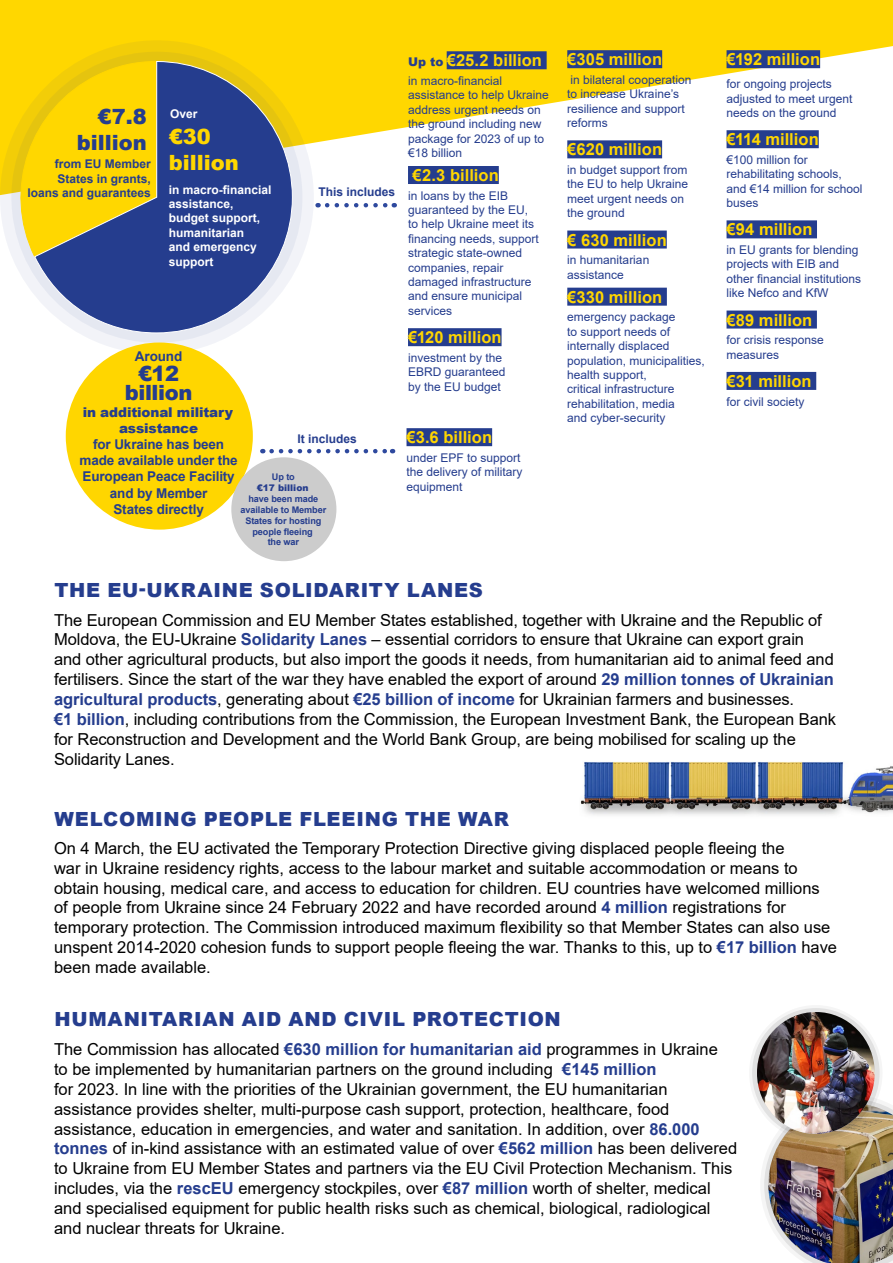
<style>
.page{position:relative;width:893px;height:1263px;background:#fff}
.page>*{position:absolute;margin:0;border:0;box-sizing:border-box;transform-origin:0 0}
.texte_fin{font:900 21px "Arial";color:#253d8e}
.texte_fin-2{font:900 21px/25.2px "Arial";color:#ffd700}
.texte_bulles_blanc{font:900 21px/19.5px "Arial";letter-spacing:-.02em;color:#253d8e;text-align:center}
.subhead{font:900 19.5px "Arial";letter-spacing:.035em;color:#253d8e}
.subhead-2{font:16.5px/19.8px "Arial";color:#000}
.texte_fin-3{font:700 16.5px "Arial";color:#ffd600}
.texte_bulles_blanc-2{font:700 13.5px/16.2px "Arial";letter-spacing:-.01em;color:#253d8e;text-align:center}
.texte_fin-4{font:12px/14.4px "Arial";color:#253d8e}
.texte_fin-5{font:700 12px/14.4px "Arial";color:#fff}
.texte_fin-6{font:700 12px/14.4px "Arial";color:#253d8e;text-align:right}
.texte_bulles_bleu_sm{font:700 9.15px/10.9px "Arial";letter-spacing:-.01em;color:#253d8e;text-align:center}
.texte_bulles_bleu_sm-2{font:900 9.15px "Arial";color:#253d8e}
.s1{font-weight:900}
.s2{font-weight:900;font-size:12px;color:#253d8e}
.s3{font-weight:700;color:#253d8e}
</style>
<div class="page">
<svg style="left:0;top:0;width:893px;height:184px;fill:#ffd700"></svg>
<svg style="left:327px;top:203px;width:68px;height:4px"></svg>
<svg style="left:272px;top:449px;width:121px;height:4px"></svg>
<svg style="left:0;top:40px;width:314px;height:314px;fill:#f2f3f8"></svg>
<svg style="left:11px;top:52px;width:291px;height:291px;background:#e5dca8"></svg>
<svg style="left:2px;top:61px;width:32px;height:197px;background:#f6d93c"></svg>
<svg style="left:34px;top:61px;width:259px;height:273px;background:#84846a"></svg>
<div style="left:447px;top:51px;width:100px;height:18px;background:#253d8e"></div>
<div style="left:408px;top:166px;width:91px;height:18px;background:#253d8e"></div>
<div style="left:408px;top:328px;width:94px;height:18px;background:#253d8e"></div>
<div style="left:567px;top:50px;width:95px;height:18px;background:#253d8e"></div>
<div style="left:567px;top:140px;width:95px;height:18px;background:#253d8e"></div>
<div style="left:567px;top:231px;width:100px;height:18px;background:#253d8e"></div>
<div style="left:567px;top:288px;width:100px;height:18px;background:#253d8e"></div>
<div style="left:726px;top:50px;width:94px;height:18px;background:#253d8e"></div>
<div style="left:726px;top:130px;width:93px;height:18px;background:#253d8e"></div>
<div style="left:726px;top:220px;width:91px;height:18px;background:#253d8e"></div>
<div style="left:726px;top:311px;width:91px;height:18px;background:#253d8e"></div>
<div style="left:726px;top:372px;width:90px;height:18px;background:#253d8e"></div>
<svg style="left:764px;top:1102px;width:113px;height:108px"></svg>
<img style="left:768px;top:1103px;width:125px;height:160px">
<img style="left:580px;top:761px;width:313px;height:54px">
<div style="left:406px;top:428px;width:86px;height:18px;background:#253d8e"></div>
<div style="left:66px;top:342px;width:187px;height:188px;background:#ffd600;border-radius:50%"></div>
<div style="left:231px;top:457px;width:105px;height:104px;background:#ccc;border-radius:50%"></div>
<svg style="left:749px;top:1005px;width:134px;height:136px"></svg>
<img style="left:757px;top:1012px;width:118px;height:122px">
<p class="texte_fin" style="left:98px;top:102px;width:51px">€7.8</p>
<p class="texte_fin-5" style="left:170px;top:107px;width:29px">Over</p>
<p class="texte_fin" style="left:77px;top:127px;width:71px">billion</p>
<p class="texte_fin-6" style="left:27px;top:157px;width:125px">from EU Member<br>States in grants, loans and guarantees</p>
<p class="texte_fin-2" style="left:169px;top:124px;width:71px">€30 billion</p>
<p class="texte_fin-5" style="left:169px;top:182px;width:104px">in macro-financial assistance, budget support, humanitarian<br>and emergency support</p>
<p class="texte_fin-6" style="left:318px;top:184px;width:78px">This includes</p>
<p class="texte_bulles_blanc-2" style="left:135px;top:349px;width:49px">Around</p>
<p class="texte_bulles_blanc" style="left:125px;top:363px;width:69px">€12 billion</p>
<p class="texte_bulles_blanc-2" style="left:80px;top:404px;width:160px"><span class="s1">in additional military assistance<br></span>for Ukraine has been made available under the<br>European Peace Facility and by Member<br>States directly</p>
<p class="texte_fin-6" style="left:298px;top:432px;width:61px">It includes</p>
<p class="texte_bulles_bleu_sm" style="left:272px;top:471px;width:24px">Up to</p>
<p class="texte_bulles_bleu_sm-2" style="left:257px;top:481px;width:53px">€17 billion</p>
<p class="texte_bulles_bleu_sm" style="left:248px;top:493px;width:71px">have been made</p>
<p class="texte_bulles_bleu_sm" style="left:241px;top:504px;width:87px">available to Member<br>States for hosting people fleeing</p>
<p class="texte_bulles_bleu_sm" style="left:268px;top:537px;width:33px">the war</p>
<p class="texte_fin-3" style="left:408px;top:49px;width:136px"><span class="s2">Up to</span> €25.2 billion</p>
<p class="texte_fin-4" style="left:408px;top:73px;width:142px">in macro-financial assistance to help Ukraine address urgent needs on the ground including new package for 2023 of up to €18 billion</p>
<p class="texte_fin-3" style="left:413px;top:164px;width:88px">€2.3 billion</p>
<p class="texte_fin-4" style="left:408px;top:188px;width:132px">in loans by the EIB guaranteed by the EU, to help Ukraine meet its financing needs, support strategic state-owned companies, repair damaged infrastructure and ensure municipal services</p>
<p class="texte_fin-3" style="left:408px;top:326px;width:95px">€120 million</p>
<p class="texte_fin-4" style="left:408px;top:350px;width:99px">investment by the<br>EBRD guaranteed by the EU budget</p>
<p class="texte_fin-3" style="left:406px;top:426px;width:87px">€3.6 billion</p>
<p class="texte_fin-4" style="left:406px;top:450px;width:118px">under EPF to support the delivery of military equipment</p>
<p class="texte_fin-3" style="left:567px;top:48px;width:96px">€305 million</p>
<p class="texte_fin-4" style="left:567px;top:72px;width:126px">in bilateral cooperation to increase Ukraine’s resilience and support reforms</p>
<p class="texte_fin-3" style="left:567px;top:138px;width:96px">€620 million</p>
<p class="texte_fin-4" style="left:567px;top:163px;width:122px">in budget support from the EU to help Ukraine meet urgent needs on the ground</p>
<p class="texte_fin-3" style="left:567px;top:228px;width:101px">€ 630 million</p>
<p class="texte_fin-4" style="left:567px;top:253px;width:84px">in humanitarian assistance</p>
<p class="texte_fin-3" style="left:567px;top:285px;width:96px">€330 million</p>
<p class="texte_fin-4" style="left:567px;top:310px;width:139px">emergency package<br>to support needs of internally displaced population, municipalities, health support,<br>critical infrastructure rehabilitation, media<br>and cyber-security</p>
<p class="texte_fin-3" style="left:726px;top:48px;width:95px">€192 million</p>
<p class="texte_fin-4" style="left:726px;top:77px;width:128px">for ongoing projects adjusted to meet urgent needs on the ground</p>
<p class="texte_fin-3" style="left:726px;top:128px;width:94px">€114 million</p>
<p class="texte_fin-4" style="left:726px;top:152px;width:138px">€100 million for rehabilitating schools, and €14 million for school buses</p>
<p class="texte_fin-3" style="left:726px;top:218px;width:87px">€94 million</p>
<p class="texte_fin-4" style="left:726px;top:243px;width:136px">in EU grants for blending projects with EIB and other financial institutions like Nefco and KfW</p>
<p class="texte_fin-3" style="left:726px;top:308px;width:87px">€89 million</p>
<p class="texte_fin-4" style="left:726px;top:333px;width:99px">for crisis response measures</p>
<p class="texte_fin-3" style="left:726px;top:369px;width:87px">€31 million</p>
<p class="texte_fin-4" style="left:726px;top:394px;width:80px">for civil society</p>
<p class="subhead" style="left:54px;top:575px;width:430px">THE EU-UKRAINE SOLIDARITY LANES</p>
<p class="subhead-2" style="left:54px;top:610px;width:781px">The European Commission and EU Member States established, together with Ukraine and the Republic of Moldova, the EU-Ukraine <span class="s3">Solidarity Lanes</span> – essential corridors to ensure that Ukraine can export grain and other agricultural products, but also import the goods it needs, from humanitarian aid to animal feed and fertilisers. Since the start of the war they have enabled the export of around <span class="s3">29 million tonnes of Ukrainian agricultural products</span>, generating about <span class="s3">€25 billion of income</span> for Ukrainian farmers and businesses.</p>
<p class="subhead-2" style="left:54px;top:709px;width:784px"><span class="s3">€1 billion</span>, including contributions from the Commission, the European Investment Bank, the European Bank for Reconstruction and Development and the World Bank Group, are being mobilised for scaling up the<br>Solidarity Lanes.</p>
<p class="subhead" style="left:54px;top:805px;width:456px">WELCOMING PEOPLE FLEEING THE WAR</p>
<p class="subhead-2" style="left:54px;top:838px;width:785px">On 4 March, the EU activated the Temporary Protection Directive giving displaced people fleeing the<br>war in Ukraine residency rights, access to the labour market and suitable accommodation or means to obtain housing, medical care, and access to education for children. EU countries have welcomed millions of people from Ukraine since 24 February 2022 and have recorded around <span class="s3">4 million</span> registrations for temporary protection. The Commission introduced maximum flexibility so that Member States can also use unspent 2014-2020 cohesion funds to support people fleeing the war. Thanks to this, up to <span class="s3">€17 billion</span> have been made available.</p>
<p class="subhead" style="left:54px;top:1005px;width:508px">HUMANITARIAN AID AND CIVIL PROTECTION</p>
<p class="subhead-2" style="left:54px;top:1039px;width:685px">The Commission has allocated <span class="s3">€630 million for humanitarian aid</span> programmes in Ukraine<br>to be implemented by humanitarian partners on the ground including <span class="s3">€145 million<br></span>for 2023. In line with the priorities of the Ukrainian government, the EU humanitarian assistance provides shelter, multi-purpose cash support, protection, healthcare, food assistance, education in emergencies, and water and sanitation. In addition, over <span class="s3">86.000 tonnes</span> of in-kind assistance with an estimated value of over <span class="s3">€562 million</span> has been delivered to Ukraine from EU Member States and partners via the EU Civil Protection Mechanism. This includes, via the <span class="s3">rescEU</span> emergency stockpiles, over <span class="s3">€87 million</span> worth of shelter, medical and specialised equipment for public health risks such as chemical, biological, radiological and nuclear threats for Ukraine.</p>
</div>
